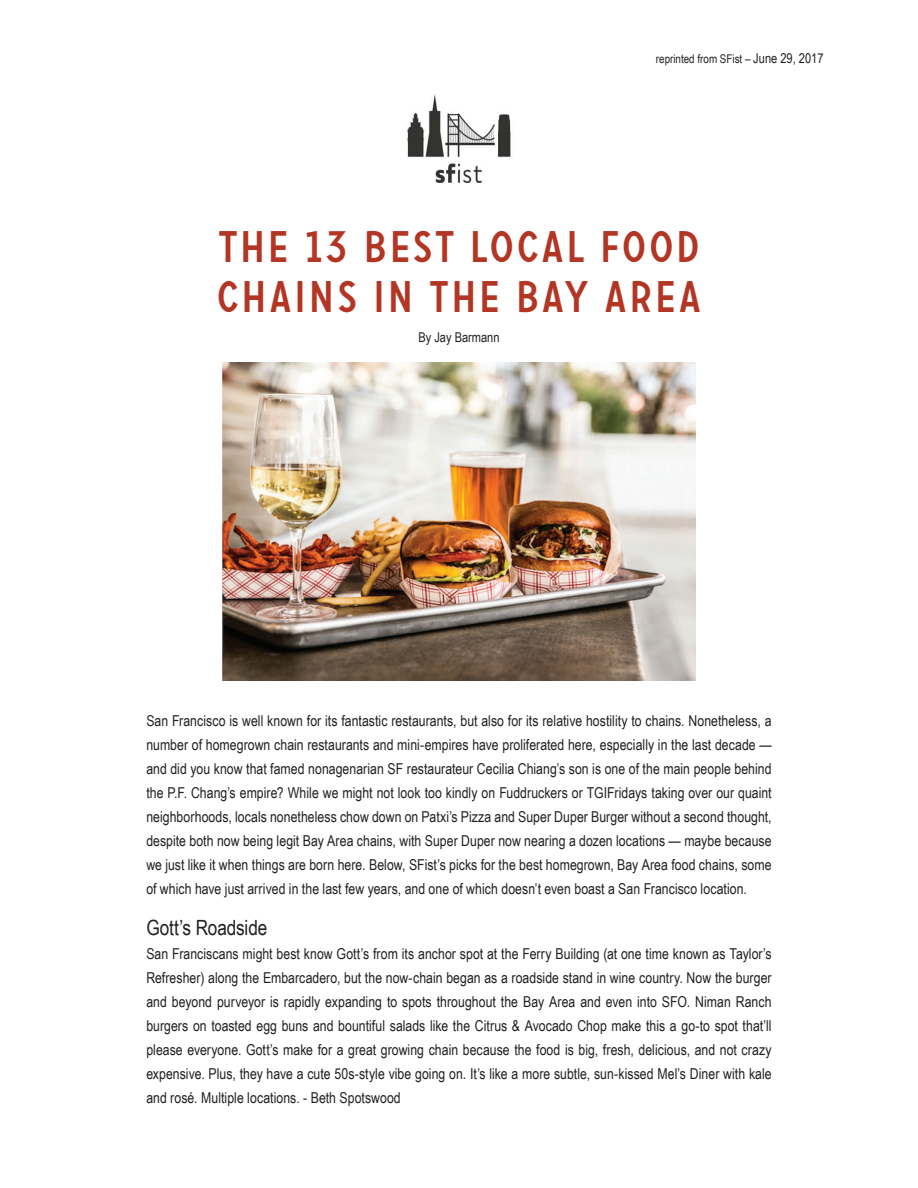
<style>
.page{position:relative;width:918px;height:1188px;background:#fff}
.page>*{position:absolute;margin:0;border:0;box-sizing:border-box;transform-origin:0 0}
.t1{font:44.25px/49.5px "Carrosserie";letter-spacing:.06em;color:#b33524}
.t2{font:21px "Arial Narrow";letter-spacing:-.005em;color:#231f20}
.t3{font:15px/24px "Arial Narrow";letter-spacing:.005em;color:#231f20;text-align:justify}
.t4{font:13.5px "Arial Narrow";color:#231f20}
.t5{font:12px "Arial Narrow";color:#231f20}
.s1{font-size:13.5px}
</style>
<div class="page">
<img style="left:407px;top:95px;width:104px;height:87px">
<img style="left:223px;top:363px;width:472px;height:317px">
<p class="t5" style="left:656px;top:50px;width:169px">reprinted from SFist – <span class="s1">June 29, 2017</span></p>
<h1 class="t1" style="left:217px;top:222px;width:486px">THE 13 BEST LOCAL FOOD<br>CHAINS IN THE BAY AREA</h1>
<p class="t4" style="left:418px;top:327px;width:83px">By Jay Barmann</p>
<p class="t3" style="left:146px;top:709px;width:627px">San Francisco is well known for its fantastic restaurants, but also for its relative hostility to chains. Nonetheless, a number of homegrown chain restaurants and mini-empires have proliferated here, especially in the last decade — and did you know that famed nonagenarian SF restaurateur Cecilia Chiang’s son is one of the main people behind the P.F. Chang’s empire? While we might not look too kindly on Fuddruckers or TGIFridays taking over our quaint neighborhoods, locals nonetheless chow down on Patxi’s Pizza and Super Duper Burger without a second thought, despite both now being legit Bay Area chains, with Super Duper now nearing a dozen locations — maybe because we just like it when things are born here. Below, SFist’s picks for the best homegrown, Bay Area food chains, some of which have just arrived in the last few years, and one of which doesn’t even boast a San Francisco location.</p>
<h2 class="t2" style="left:146px;top:912px;width:123px">Gott’s Roadside</h2>
<p class="t3" style="left:146px;top:941px;width:627px">San Franciscans might best know Gott’s from its anchor spot at the Ferry Building (at one time known as Taylor’s Refresher) along the Embarcadero, but the now-chain began as a roadside stand in wine country. Now the burger and beyond purveyor is rapidly expanding to spots throughout the Bay Area and even into SFO. Niman Ranch burgers on toasted egg buns and bountiful salads like the Citrus &amp; Avocado Chop make this a go-to spot that’ll please everyone. Gott’s make for a great growing chain because the food is big, fresh, delicious, and not crazy expensive. Plus, they have a cute 50s-style vibe going on. It’s like a more subtle, sun-kissed Mel’s Diner with kale and rosé. Multiple locations. - Beth Spotswood</p>
</div>
